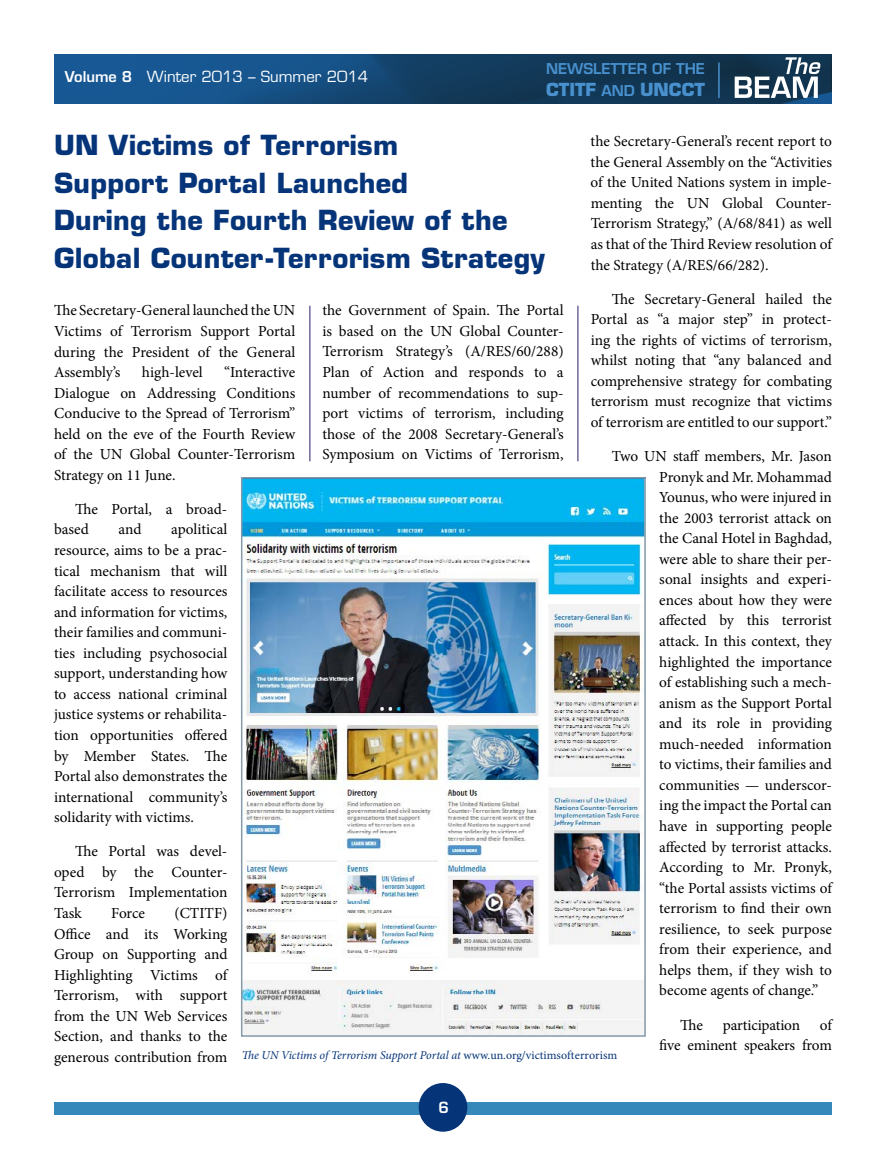
<style>
.page{position:relative;width:886px;height:1156px;background:#fff}
.page>*{position:absolute;margin:0;border:0;box-sizing:border-box;transform-origin:0 0}
.t1{font:700 27px/37.5px "Eurostile LT Std";letter-spacing:.01em;color:#053479}
.t2{font:700 17.55px "Eurostile LT Std";color:#4891ce}
.t3{font:15.3px/20.5px "Minion Pro";color:#000;text-align:justify}
.t4{font:15px "Eurostile LT Std";color:#fff}
.t5{font:600 15px "Eurostile LT Std";color:#fff}
.t6{font:600 14.55px "Eurostile LT Std";color:#4891ce}
.t7{font:italic 12px "Minion Pro";letter-spacing:-.01em;color:#053479}
.s1{font-weight:600;font-size:14.55px}
.s2{font-style:normal}
</style>
<div class="page">
<div style="left:54px;top:1102px;width:778px;height:12px;background:#3687ba"></div>
<div style="left:418px;top:1083px;width:49px;height:48px;background:#053479;border-radius:50%"></div>
<img style="left:54px;top:54px;width:778px;height:49px">
<svg style="left:734px;top:57px;width:87px;height:41px"></svg>
<hr style="left:718px;top:63px;width:1px;height:35px;background:#4891ce">
<hr style="left:309px;top:306px;width:1px;height:155px;background:#2a1a67">
<hr style="left:577px;top:306px;width:1px;height:155px;background:#2a1a67">
<img style="left:244px;top:480px;width:398px;height:553px">
<div style="left:241px;top:477px;width:404px;height:559px;border:2px solid #859bac"></div>
<p class="t4" style="left:65px;top:67px;width:305px"><span class="s1">VOLUME 8</span> Winter 2013 – Summer 2014</p>
<p class="t6" style="left:546px;top:59px;width:160px">NEWSLETTER OF THE</p>
<p class="t2" style="left:546px;top:79px;width:160px">CTITF <span class="s1">AN D</span> UNCCT</p>
<h1 class="t1" style="left:54px;top:127px;width:492px">UN Victims of Terrorism<br>Support Portal Launched<br>During the Fourth Review of the<br>Global Counter-Terrorism Strategy</h1>
<p class="t3" style="left:54px;top:300px;width:243px">The Secretary-General launched the UN Victims of Terrorism Support Portal during the President of the General Assembly’s</p>
<p class="t3" style="left:590px;top:131px;width:243px">the Secretary-General’s recent report to the General Assembly on the “Activities of the United Nations system in imple&shy;menting the UN Global Counter-Terrorism Strategy,” (A/68/841) as well as that of the Third Review resolution of the Strategy (A/RES/66/282).</p>
<p class="t3" style="left:590px;top:288px;width:243px;text-indent:21px">The Secretary-General hailed the Portal as “a major step” in protect&shy;ing the rights of victims of terrorism, whilst noting that “any balanced and comprehensive strategy for combating terrorism must recognize that victims of terrorism are entitled to our support.”</p>
<p class="t3" style="left:659px;top:446px;width:174px;text-indent:-48px">Two UN staff members, Mr. Jason Pronyk and Mr. Mohammad Younus, who were injured in the 2003 terrorist attack on the Canal Hotel in Baghdad, were able to share their per&shy;sonal insights and experi&shy;ences about how they were affected by this terrorist attack. In this context, they highlighted the importance of establishing such a mech&shy;anism as the Support Portal and its role in providing much-needed information to victims, their families and communities — underscor&shy;ing the impact the Portal can have in supporting people affected by terrorist attacks.<br>According to Mr. Pronyk, “the Portal assists victims of terrorism to find their own resilience, to seek purpose from their experience, and helps them, if they wish to become agents of change.”</p>
<p class="t3" style="left:680px;top:1014px;width:24px">The</p>
<p class="t3" style="left:723px;top:1014px;width:79px">participation</p>
<p class="t3" style="left:322px;top:300px;width:243px">the Government of Spain. The Portal is based on the UN Global Counter-Terrorism Strategy’s (A/RES/60/288)<br>Plan of Action and responds to a number of recommendations to sup&shy;port victims of terrorism, including those of the 2008 Secretary-General’s Symposium on Victims of Terrorism,</p>
<p class="t3" style="left:54px;top:362px;width:243px;text-indent:170px">“Interactive Dialogue on Addressing Conditions Conducive to the Spread of Terrorism” held on the eve of the Fourth Review of the UN Global Counter-Terrorism Strategy on 11 June.</p>
<p class="t3" style="left:54px;top:499px;width:175px;text-indent:21px">The Portal, a broad&shy;based</p>
<p class="t3" style="left:142px;top:362px;width:62px">high-level</p>
<p class="t3" style="left:54px;top:519px;width:175px;text-indent:117px">apolitical resource, aims to be a prac&shy;tical mechanism that will facilitate access to resources and information for victims, their families and communi&shy;ties including psychosocial support, understanding how to access national criminal justice systems or rehabilita&shy;tion opportunities offered by Member States. The Portal also demonstrates the international community’s solidarity with victims.</p>
<p class="t3" style="left:54px;top:841px;width:175px;text-indent:21px">The Portal was devel&shy;oped by the Counter-Terrorism Implementation Task</p>
<p class="t3" style="left:119px;top:519px;width:24px">and</p>
<p class="t3" style="left:54px;top:903px;width:175px;text-indent:120px">(CTITF)<br>Office and its Working Group on Supporting and Highlighting Victims of Terrorism, with support from the UN Web Services Section, and thanks to the generous contribution from</p>
<p class="t3" style="left:111px;top:903px;width:35px">Force</p>
<p class="t3" style="left:659px;top:1014px;width:174px;text-align:right">of<br>five eminent speakers from</p>
<p class="t7" style="left:242px;top:1047px;width:377px">The UN Victims of Terrorism Support Portal at <span class="s2">www.un.org/victimsofterrorism</span></p>
<p class="t5" style="left:438px;top:1098px;width:12px">6</p>
</div>
